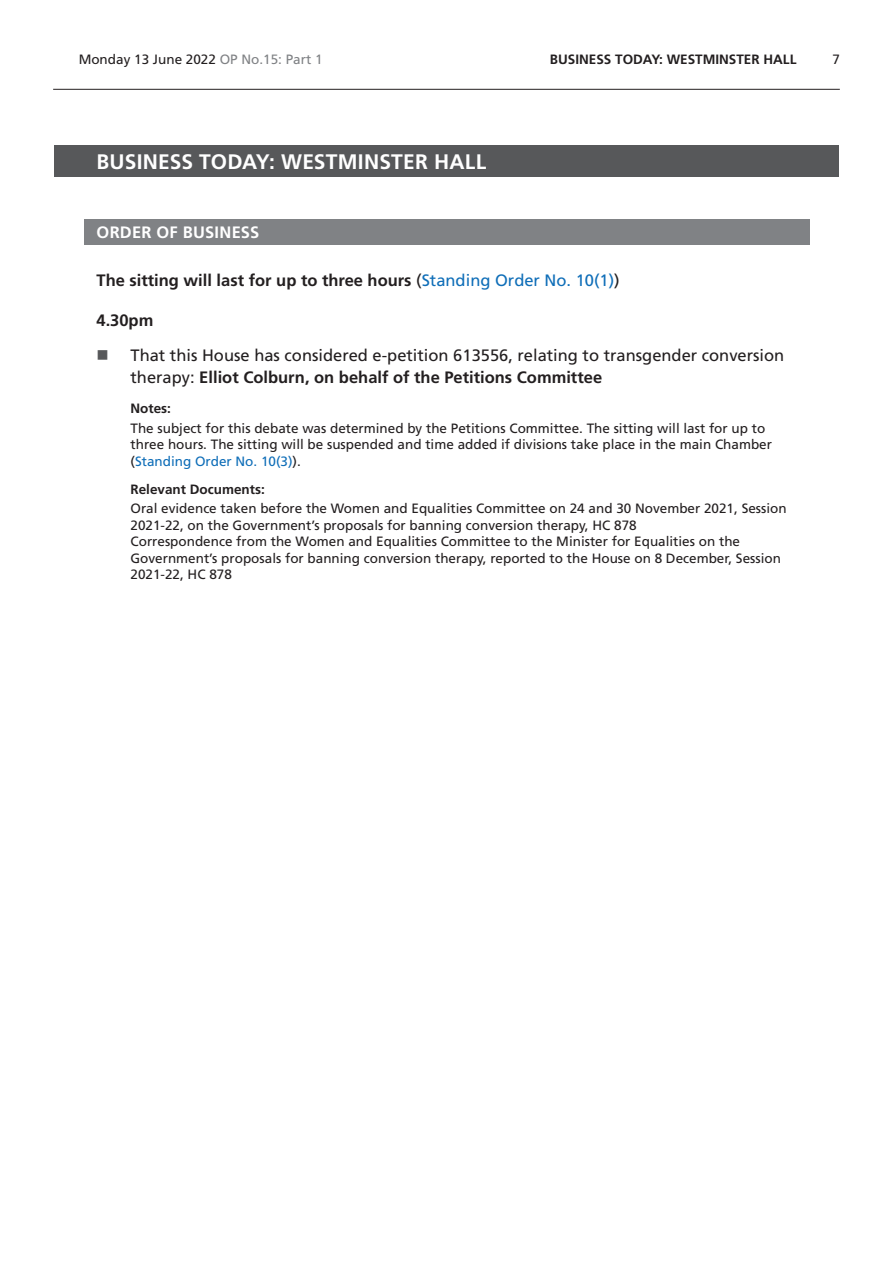
<style>
.page{position:relative;width:893px;height:1263px;background:#fff}
.page>*{position:absolute;margin:0;border:0;box-sizing:border-box;transform-origin:0 0}
.Heading1Grey{font:700 21px "Frutiger LT Std";letter-spacing:.01em;color:#fff}
.t1{font:16.5px/22.5px "Frutiger LT Std";color:#231f20}
.BoldTimingHeading{font:700 16.5px "Frutiger LT Std";color:#231f20}
.Heading2Grey{font:700 16.5px "Frutiger LT Std";letter-spacing:.015em;color:#fff}
.NotesText{font:13.5px/16.5px "Frutiger LT Std";color:#231f20}
.NotesTag{font:700 13.5px "Frutiger LT Std";color:#231f20}
.s1{color:#808285}
.s2{font-weight:400}
.s3{font-weight:400;color:#0f6eb8}
.s4{font-weight:700}
.s5{color:#0f6eb8}
</style>
<div class="page">
<hr style="left:53px;top:89px;width:787px;height:1px;background:#231f20">
<div style="left:54px;top:146px;width:785px;height:31px;background:#57585a"></div>
<div style="left:84px;top:219px;width:725px;height:25px;background:#808285"></div>
<p class="NotesText" style="left:79px;top:51px;width:245px">Monday 13 June 2022 <span class="s1">OP No.15: Part 1</span></p>
<p class="NotesTag" style="left:550px;top:52px;width:17px">Business</p>
<p class="NotesTag" style="left:615px;top:52px;width:28px">Today</p>
<p class="NotesTag" style="left:659px;top:52px;width:30px">: Westminster</p>
<p class="NotesTag" style="left:763px;top:52px;width:19px">Hall</p>
<p class="NotesText" style="left:832px;top:51px;width:9px">7</p>
<h2 class="Heading1Grey" style="left:97px;top:149px;width:391px">BUSINESS TODAY: WESTMINSTER HALL</h2>
<h2 class="Heading2Grey" style="left:97px;top:223px;width:164px">ORDER OF BUSINESS</h2>
<p class="BoldTimingHeading" style="left:97px;top:271px;width:525px">The sitting will last for up to three hours <span class="s2">(</span><span class="s3">Standing Order No. 10(1)</span><span class="s2">)</span></p>
<p class="BoldTimingHeading" style="left:97px;top:310px;width:58px">4.30pm</p>
<p class="t1" style="left:131px;top:344px;width:655px">That this House has considered e-petition 613556, relating to transgender conversion therapy: <span class="s4">Elliot Colburn, on behalf of the Petitions Committee</span></p>
<p class="NotesTag" style="left:131px;top:401px;width:42px">Notes:</p>
<p class="NotesText" style="left:131px;top:420px;width:643px">The subject for this debate was determined by the Petitions Committee. The sitting will last for up to three hours. The sitting will be suspended and time added if divisions take place in the main Chamber (<span class="s5">Standing Order No. 10(3)</span>).</p>
<p class="NotesTag" style="left:131px;top:482px;width:136px">Relevant Documents:</p>
<p class="NotesText" style="left:131px;top:501px;width:658px">Oral evidence taken before the Women and Equalities Committee on 24 and 30 November 2021, Session<br>2021-22, on the Government’s proposals for banning conversion therapy, HC 878</p>
<p class="NotesText" style="left:131px;top:534px;width:652px">Correspondence from the Women and Equalities Committee to the Minister for Equalities on the<br>Government’s proposals for banning conversion therapy, reported to the House on 8 December, Session<br>2021-22, HC 878</p>
</div>
